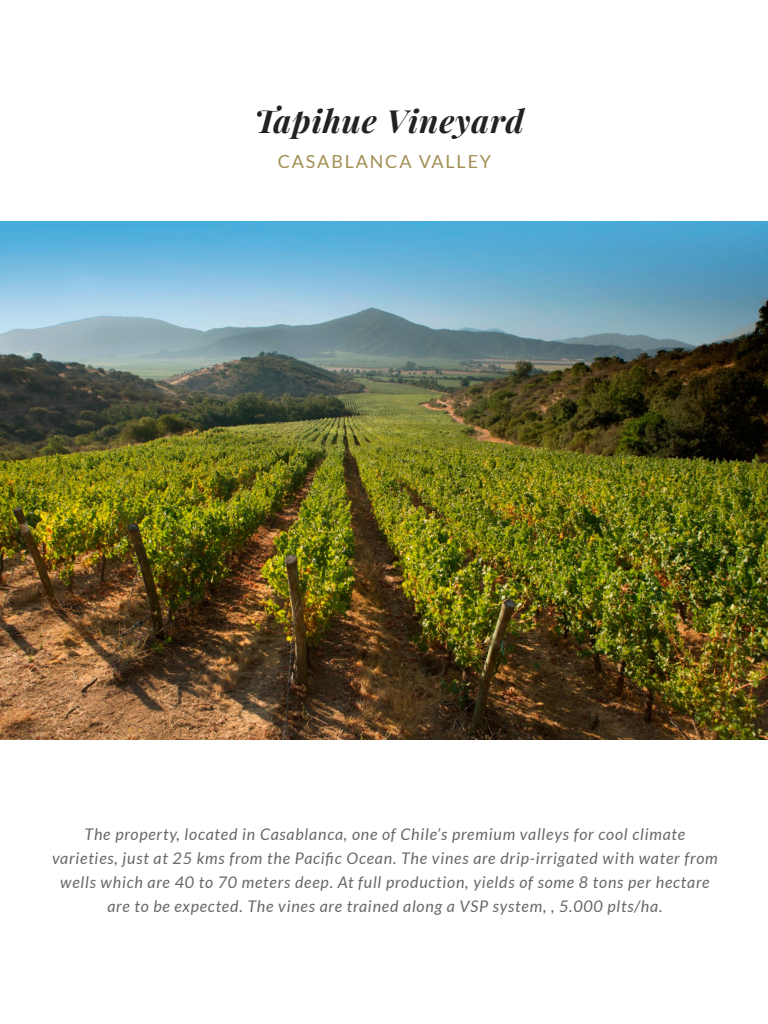
<style>
.page{position:relative;width:768px;height:1024px;background:#fff}
.page>*{position:absolute;margin:0;border:0;box-sizing:border-box;transform-origin:0 0}
.t1{font:italic 700 32px "Playfair Display";letter-spacing:.025em;color:#232121}
.t2{font:18px "Lato";letter-spacing:.1em;color:#a38f54}
.t3{font:italic 16px/24px "Lato";letter-spacing:.05em;color:#676767;text-align:center}
</style>
<div class="page">
<img style="left:0;top:221px;width:768px;height:519px">
<h1 class="t1" style="left:254px;top:99px;width:271px">Tapihue Vineyard</h1>
<p class="t2" style="left:278px;top:151px;width:215px">CASABLANCA VALLEY</p>
<p class="t3" style="left:52px;top:822px;width:667px">The property, located in Casablanca, one of Chile’s premium valleys for cool climate varieties, just at 25 kms from the Pacific Ocean. The vines are drip-irrigated with water from wells which are 40 to 70 meters deep. At full production, yields of some 8 tons per hectare are to be expected. The vines are trained along a VSP system, , 5.000 plts/ha.</p>
</div>
